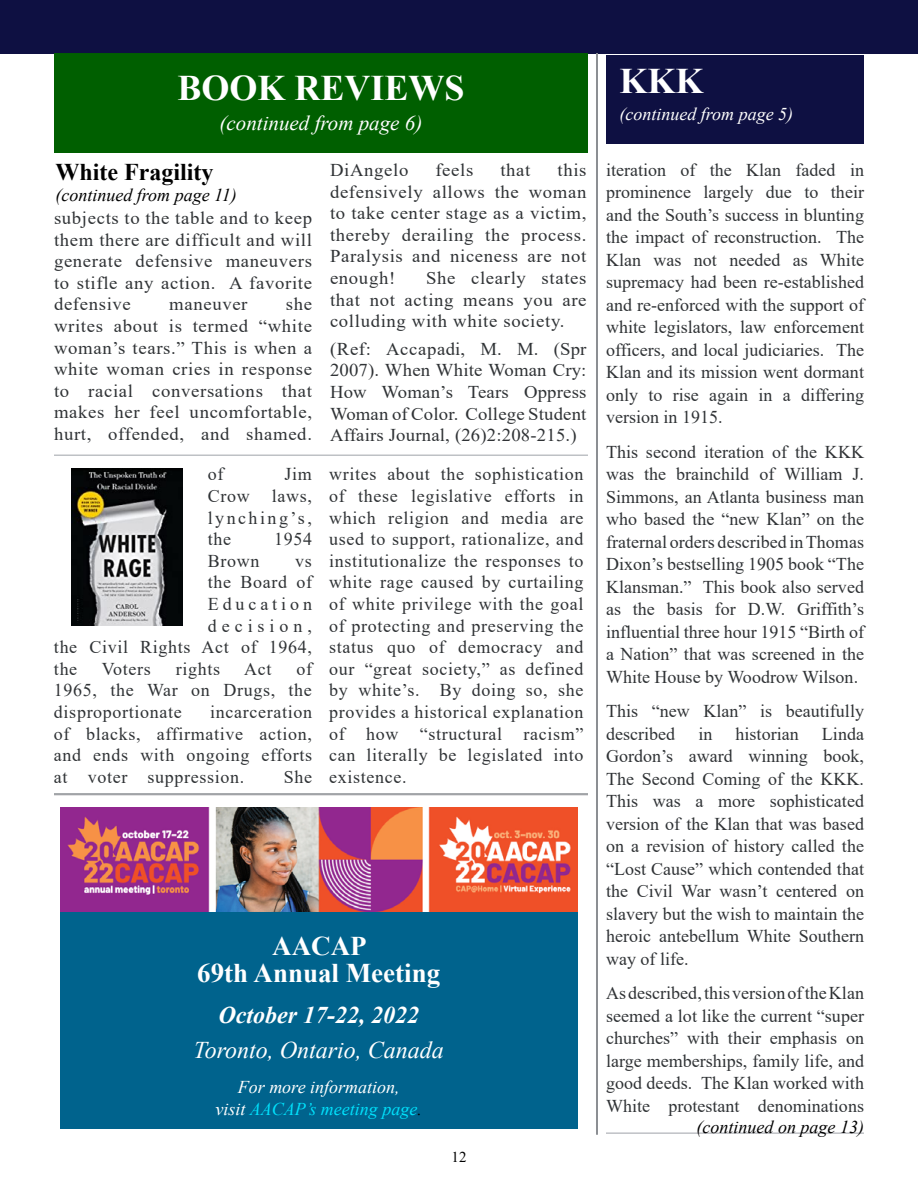
<style>
.page{position:relative;width:918px;height:1188px;background:#fff}
.page>*{position:absolute;margin:0;border:0;box-sizing:border-box;transform-origin:0 0}
.t1{font:700 36px "Times New Roman";color:#fff}
.t2{font:700 27px/27px "Times New Roman";color:#fff;text-align:center}
.t3{font:italic 24px "Times New Roman";color:#fff}
.t4{font:italic 700 24px "Times New Roman";color:#fff}
.t5{font:700 24px "Times New Roman";color:#000}
.t6{font:italic 21px "Times New Roman";color:#fff}
.t7{font:18px/22.5px "Times New Roman";letter-spacing:.035em;color:#303336;text-align:justify}
.t8{font:18px/21.6px "Times New Roman";letter-spacing:.035em;color:#303336;text-align:justify;scale:1.04 1}
.t9{font:italic 18px/21.6px "Times New Roman";color:#fffffe;text-align:center}
.t10{font:18px/22.5px "Times New Roman";color:#303336}
.t11{font:italic 18px "Times New Roman";color:#000}
.t12{font:italic 18px "Times New Roman";color:#010000}
.t13{font:18px "Times New Roman";letter-spacing:.215em;color:#303336}
.t14{font:18px "Times New Roman";letter-spacing:.275em;color:#303336}
.t15{font:15px "Times New Roman";color:#000}
.s1{color:#00e0fb}
.s2{color:#000}
</style>
<div class="page">
<div style="left:0;top:0;width:918px;height:54px;background:#0e1042"></div>
<div style="left:55px;top:54px;width:532px;height:98px;background:#005f00"></div>
<div style="left:54px;top:53px;width:534px;height:100px;border:2px solid #005f00"></div>
<hr style="left:54px;top:793px;width:534px;height:1px;background:#8c8f93">
<hr style="left:54px;top:794px;width:534px;height:1px;background:#8c8f93">
<hr style="left:597px;top:53px;width:1px;height:1082px;background:#8c8f93">
<hr style="left:596px;top:53px;width:1px;height:1082px;background:#8c8f93">
<div style="left:60px;top:809px;width:518px;height:320px;background:#00638d"></div>
<img style="left:60px;top:808px;width:518px;height:103px">
<img style="left:71px;top:468px;width:112px;height:158px">
<hr style="left:606px;top:1132px;width:258px;height:2px;background:#bec1c5">
<hr style="left:54px;top:454px;width:534px;height:2px;background:#bec1c5">
<div style="left:606px;top:56px;width:258px;height:88px;background:#0e1042"></div>
<h1 class="t1" style="left:177px;top:62px;width:289px">BOOK REVIEWS</h1>
<p class="t6" style="left:220px;top:109px;width:204px">(continued from page 6)</p>
<h3 class="t5" style="left:56px;top:154px;width:159px">White Fragility</h3>
<p class="t11" style="left:56px;top:183px;width:183px">(continued from page 11)</p>
<p class="t8" style="left:54px;top:207px;width:250px">subjects to the table and to keep them there are difficult and will generate defensive maneuvers to stifle any action. A favorite defensive</p>
<p class="t8" style="left:54px;top:293px;width:250px;text-indent:232px">she writes about is termed “white woman’s tears.” This is when a white woman cries in response to racial conversations that makes her feel uncomfortable, hurt, offended, and shamed.</p>
<p class="t7" style="left:208px;top:463px;width:17px">of</p>
<p class="t8" style="left:169px;top:293px;width:77px">maneuver</p>
<p class="t7" style="left:208px;top:463px;width:106px;line-height:21.6px;text-indent:77px">Jim Crow laws, lynching’s, the</p>
<p class="t7" style="left:274px;top:527px;width:39px">1954</p>
<p class="t7" style="left:208px;top:549px;width:53px">Brown</p>
<p class="t7" style="left:295px;top:549px;width:18px">vs</p>
<p class="t7" style="left:208px;top:571px;width:106px">the Board of</p>
<p class="t13" style="left:208px;top:591px;width:106px">Education</p>
<p class="t14" style="left:208px;top:613px;width:106px">decision,</p>
<p class="t7" style="left:54px;top:635px;width:260px">the Civil Rights Act of 1964,</p>
<p class="t7" style="left:54px;top:657px;width:25px">the</p>
<p class="t7" style="left:102px;top:657px;width:51px">Voters</p>
<p class="t7" style="left:176px;top:657px;width:46px">rights</p>
<p class="t7" style="left:244px;top:657px;width:29px">Act</p>
<p class="t7" style="left:54px;top:657px;width:260px;line-height:21.6px;text-indent:242px">of 1965, the War on Drugs, the disproportionate</p>
<p class="t7" style="left:54px;top:701px;width:260px;line-height:21.6px;text-indent:156px">incarceration of blacks, affirmative action, and ends with ongoing efforts at voter suppression.</p>
<p class="t7" style="left:284px;top:765px;width:30px">She</p>
<p class="t8" style="left:330px;top:159px;width:248px;text-indent:228px">this defensively allows the woman to take center stage as a victim, thereby derailing the process.<br>Paralysis and niceness are not enough!</p>
<p class="t8" style="left:330px;top:159px;width:77px">DiAngelo</p>
<p class="t8" style="left:435px;top:159px;width:38px">feels</p>
<p class="t8" style="left:500px;top:159px;width:30px">that</p>
<p class="t8" style="left:330px;top:267px;width:248px;text-indent:96px">She clearly states that not acting means you are colluding with white society.</p>
<p class="t8" style="left:330px;top:337px;width:248px">(Ref: Accapadi, M. M. (Spr 2007). When White Woman Cry:<br>How Woman’s Tears Oppress Woman of Color. College Student Affairs Journal, (26)2:208-215.)</p>
<p class="t7" style="left:329px;top:463px;width:256px;line-height:21.6px">writes about the sophistication of these legislative efforts in which religion and media are used to support, rationalize, and institutionalize the responses to white rage caused by curtailing of white privilege with the goal of protecting and preserving the status quo of democracy and our “great society,” as defined by white’s. By doing so, she provides a historical explanation of how “structural racism” can literally be legislated into existence.</p>
<h2 class="t2" style="left:197px;top:932px;width:245px">AACAP<br>69th Annual Meeting</h2>
<h3 class="t4" style="left:218px;top:998px;width:202px">October 17-22, 2022</h3>
<h3 class="t3" style="left:194px;top:1033px;width:252px">Toronto, Ontario, Canada</h3>
<p class="t9" style="left:216px;top:1076px;width:208px">For more information,<br>visit <span class="s1">AACAP’s meeting page</span><span class="s2">.</span></p>
<p class="t15" style="left:452px;top:1147px;width:16px">12</p>
<h1 class="t1" style="left:620px;top:55px;width:86px">KKK</h1>
<p class="t9" style="left:620px;top:103px;width:175px">(continued from page 5)</p>
<p class="t7" style="left:606px;top:158px;width:260px">iteration of the Klan faded in prominence largely due to their and the South’s success in blunting the impact of reconstruction. The Klan was not needed as White supremacy had been re-established and re-enforced with the support of white legislators, law enforcement officers, and local judiciaries. The Klan and its mission went dormant only to rise again in a differing version in 1915.</p>
<p class="t7" style="left:606px;top:440px;width:260px">This second iteration of the KKK was the brainchild of William J.<br>Simmons, an Atlanta business man who based the “new Klan” on the fraternal orders described in Thomas Dixon’s bestselling 1905 book “The Klansman.” This book also served as the basis for D.W. Griffith’s influential three hour 1915 “Birth of a Nation” that was screened in the White House by Woodrow Wilson.</p>
<p class="t10" style="left:606px;top:700px;width:260px">This “new Klan” is beautifully described</p>
<p class="t7" style="left:606px;top:722px;width:260px;text-indent:216px">Linda Gordon’s award winning book, The Second Coming of the KKK.<br>This was a more sophisticated version of the Klan that was based on a revision of history called the “Lost Cause” which contended that the Civil War wasn’t centered on slavery but the wish to maintain the heroic antebellum White Southern way of life.</p>
<p class="t7" style="left:606px;top:982px;width:260px">As described, this version of the Klan seemed a lot like the current “super churches” with their emphasis on large memberships, family life, and good deeds. The Klan worked with White protestant denominations</p>
<p class="t12" style="left:697px;top:1115px;width:169px">(continued on page 13)</p>
<p class="t7" style="left:698px;top:722px;width:16px">in</p>
<p class="t10" style="left:736px;top:722px;width:65px">historian</p>
</div>
